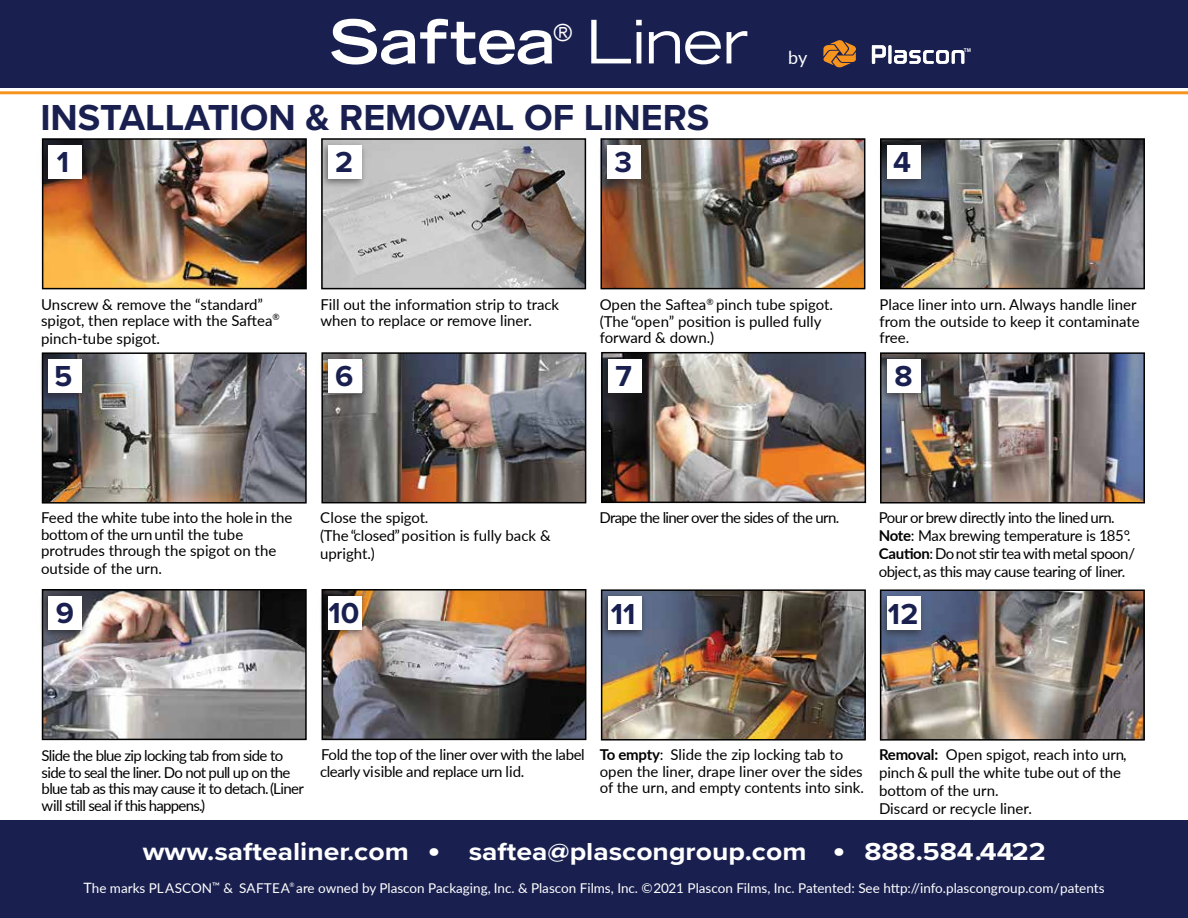
<style>
.page{position:relative;width:1188px;height:918px;background:#fff}
.page>*{position:absolute;margin:0;border:0;box-sizing:border-box;transform-origin:0 0}
.t1{font:60px "Tr 5 ade Gothic LH Bold Extended";color:#fff}
.t2{font:60px "Trade Gothic LH Bold Extended";letter-spacing:-.02em;color:#fff}
.t3{font:700 37.5px "Proxima Nova";color:#192050}
.t4{font:700 30px "Proxima Nova";color:#192050}
.t5{font:700 25.5px "Proxima Nova";color:#fff;scale:1.11 1}
.t6{font:23.55px "Trade Gothic LH Bold Extended";color:#fff}
.t7{font:18px "Lato";color:#fff}
.t8{font:15px/16.5px "Lato";letter-spacing:-.005em;color:#000}
.t9{font:15px/16.5px "Lato";letter-spacing:-.045em;color:#000}
.t10{font:15px/18px "Lato";letter-spacing:-.03em;color:#000}
.t11{font:15px/16.5px "Lato";letter-spacing:-.025em;color:#000}
.t12{font:13.5px "Lato";color:#fff}
.t13{font:6.15px "Lato";color:#fff}
.t14{font:5.25px "Trade Gothic LT Std Bd 2";color:#fff}
.s1{font-weight:700}
.s2{font-size:33px}
.s3{font-size:14.25px}
</style>
<div class="page">
<img style="left:883px;top:592px;width:259px;height:146px">
<div style="left:880px;top:589px;width:265px;height:152px;border:2px solid #000"></div>
<img style="left:604px;top:592px;width:259px;height:146px">
<div style="left:601px;top:589px;width:265px;height:152px;border:2px solid #000"></div>
<img style="left:325px;top:592px;width:258px;height:145px">
<div style="left:322px;top:589px;width:264px;height:151px;border:2px solid #000"></div>
<img style="left:45px;top:592px;width:259px;height:145px">
<div style="left:42px;top:589px;width:265px;height:151px;border:2px solid #000"></div>
<img style="left:883px;top:355px;width:259px;height:146px">
<div style="left:880px;top:352px;width:265px;height:152px;border:2px solid #000"></div>
<img style="left:604px;top:355px;width:259px;height:145px">
<div style="left:601px;top:352px;width:265px;height:151px;border:2px solid #000"></div>
<img style="left:324px;top:355px;width:259px;height:145px">
<div style="left:321px;top:352px;width:265px;height:151px;border:2px solid #000"></div>
<img style="left:45px;top:355px;width:259px;height:146px">
<div style="left:42px;top:352px;width:265px;height:152px;border:2px solid #000"></div>
<img style="left:883px;top:141px;width:259px;height:145px">
<div style="left:880px;top:138px;width:265px;height:151px;border:2px solid #000"></div>
<img style="left:604px;top:141px;width:258px;height:145px">
<div style="left:601px;top:138px;width:264px;height:151px;border:2px solid #000"></div>
<img style="left:324px;top:141px;width:259px;height:145px">
<div style="left:321px;top:138px;width:265px;height:151px;border:2px solid #000"></div>
<img style="left:45px;top:141px;width:259px;height:145px">
<div style="left:42px;top:138px;width:265px;height:151px;border:2px solid #000"></div>
<div style="left:0;top:820px;width:1188px;height:98px;background:#192050"></div>
<div style="left:0;top:0;width:1188px;height:88px;background:#192050"></div>
<svg style="left:872px;top:45px;width:92px;height:19px"></svg>
<svg style="left:823px;top:40px;width:33px;height:27px"></svg>
<img style="left:879px;top:590px;width:50px;height:53px">
<div style="left:887px;top:596px;width:34px;height:34px;background:#fff"></div>
<img style="left:600px;top:589px;width:50px;height:53px">
<div style="left:608px;top:596px;width:34px;height:34px;background:#fff"></div>
<img style="left:321px;top:589px;width:49px;height:52px">
<div style="left:328px;top:596px;width:34px;height:33px;background:#fff"></div>
<img style="left:41px;top:589px;width:49px;height:52px">
<div style="left:48px;top:596px;width:34px;height:33px;background:#fff"></div>
<hr style="left:0;top:91px;width:1188px;height:3px;background:#f7941e">
<img style="left:880px;top:352px;width:49px;height:52px">
<img style="left:601px;top:351px;width:49px;height:53px">
<img style="left:321px;top:352px;width:49px;height:53px">
<div style="left:328px;top:359px;width:34px;height:34px;background:#fff"></div>
<img style="left:41px;top:352px;width:49px;height:53px">
<div style="left:48px;top:359px;width:34px;height:34px;background:#fff"></div>
<img style="left:880px;top:138px;width:49px;height:53px">
<div style="left:887px;top:145px;width:34px;height:34px;background:#fff"></div>
<img style="left:600px;top:138px;width:49px;height:53px">
<div style="left:607px;top:145px;width:34px;height:34px;background:#fff"></div>
<img style="left:321px;top:138px;width:49px;height:53px">
<div style="left:328px;top:145px;width:34px;height:34px;background:#fff"></div>
<img style="left:41px;top:138px;width:49px;height:53px">
<div style="left:48px;top:145px;width:34px;height:34px;background:#fff"></div>
<h1 class="t1" style="left:329px;top:3px;width:228px">Saftea</h1>
<h3 class="t6" style="left:553px;top:17px;width:20px">®</h3>
<h1 class="t2" style="left:586px;top:2px;width:165px">Liner</h1>
<h2 class="t3" style="left:40px;top:90px;width:671px">INSTALLATION &amp; REMOVAL OF LINERS</h2>
<p class="t7" style="left:788px;top:44px;width:21px">by</p>
<h3 class="t4" style="left:57px;top:140px;width:14px">1</h3>
<h3 class="t4" style="left:335px;top:140px;width:19px">2</h3>
<h3 class="t4" style="left:615px;top:140px;width:19px">3</h3>
<h3 class="t4" style="left:893px;top:140px;width:19px">4</h3>
<p class="t14" style="left:964px;top:47px;width:9px">TM</p>
<p class="t8" style="left:41px;top:295px;width:240px">Unscrew &amp; remove the “standard” spigot, then replace with the Saftea<sup>®</sup></p>
<p class="t8" style="left:41px;top:330px;width:120px">pinch-tube spigot.</p>
<p class="t8" style="left:320px;top:295px;width:240px">Fill out the information strip to track when to replace or remove liner.</p>
<p class="t8" style="left:600px;top:296px;width:235px">Open the Saftea<sup>®</sup> pinch tube spigot. (The “open” position is pulled fully forward &amp; down.)</p>
<p class="t8" style="left:880px;top:296px;width:262px">Place liner into urn. Always handle liner from the outside to keep it contaminate free.</p>
<h3 class="t4" style="left:54px;top:354px;width:20px">5</h3>
<h3 class="t4" style="left:335px;top:354px;width:20px">6</h3>
<h3 class="t4" style="left:616px;top:353px;width:18px">7</h3>
<h3 class="t4" style="left:894px;top:354px;width:20px">8</h3>
<p class="t8" style="left:41px;top:509px;width:253px">Feed the white tube into the hole in the bottom of the urn until the tube protrudes through the spigot on the</p>
<p class="t8" style="left:41px;top:560px;width:122px">outside of the urn.</p>
<p class="t8" style="left:320px;top:508px;width:232px;line-height:18px">Close the spigot.<br>(The “closed”position is fully back &amp; upright.)</p>
<p class="t9" style="left:599px;top:509px;width:241px">Drape the liner over the sides of the urn.</p>
<p class="t10" style="left:879px;top:508px;width:258px">Pour or brew directly into the lined urn.<br><span class="s1">Note</span>: Max brewing temperature is 185°.<br><span class="s1">Caution</span>: Donot stir tea with metal spoon/ object, as this may cause tearing of liner.</p>
<h3 class="t4" style="left:56px;top:590px;width:20px">9</h3>
<h3 class="t4" style="left:328px;top:590px;width:32px">10</h3>
<h3 class="t4" style="left:611px;top:591px;width:26px">11</h3>
<h3 class="t4" style="left:888px;top:591px;width:32px">12</h3>
<p class="t9" style="left:42px;top:747px;width:264px">Slide the blue zip locking tab from side to side to seal the liner. Do not pull up on the blue tab as this may cause it to detach.(Liner will still seal if this happens.)</p>
<p class="t11" style="left:320px;top:746px;width:266px">Fold the top of the liner over with the label clearly visible and replace urn lid.</p>
<p class="t8" style="left:600px;top:746px;width:266px"><span class="s1">To empty</span>: Slide the zip locking tab to open the liner, drape liner over the sides of the urn, and empty contents into sink.</p>
<p class="t8" style="left:879px;top:745px;width:249px;line-height:18px"><span class="s1">Removal:</span> Open spigot, reach into urn, pinch &amp; pull the white tube out of the bottom of the urn.<br>Discard or recycle liner.</p>
<h3 class="t5" style="left:143px;top:832px;width:815px">www.saftealiner.com <span class="s2">•</span> saftea@plascongroup.com <span class="s2">•</span> 888.584.4422</h3>
<p class="t12" style="left:83px;top:879px;width:208px"><span class="s3">T</span>he marks PLASCON<sup>™</sup> &amp; SAFTEA</p>
<p class="t13" style="left:289px;top:880px;width:7px">®</p>
<p class="t12" style="left:296px;top:879px;width:810px">are owned by Plascon Packaging, Inc. &amp; Plascon Films, Inc. ©2021 Plascon Films, Inc. Patented: See http://info.plascongroup.com/patents</p>
</div>
